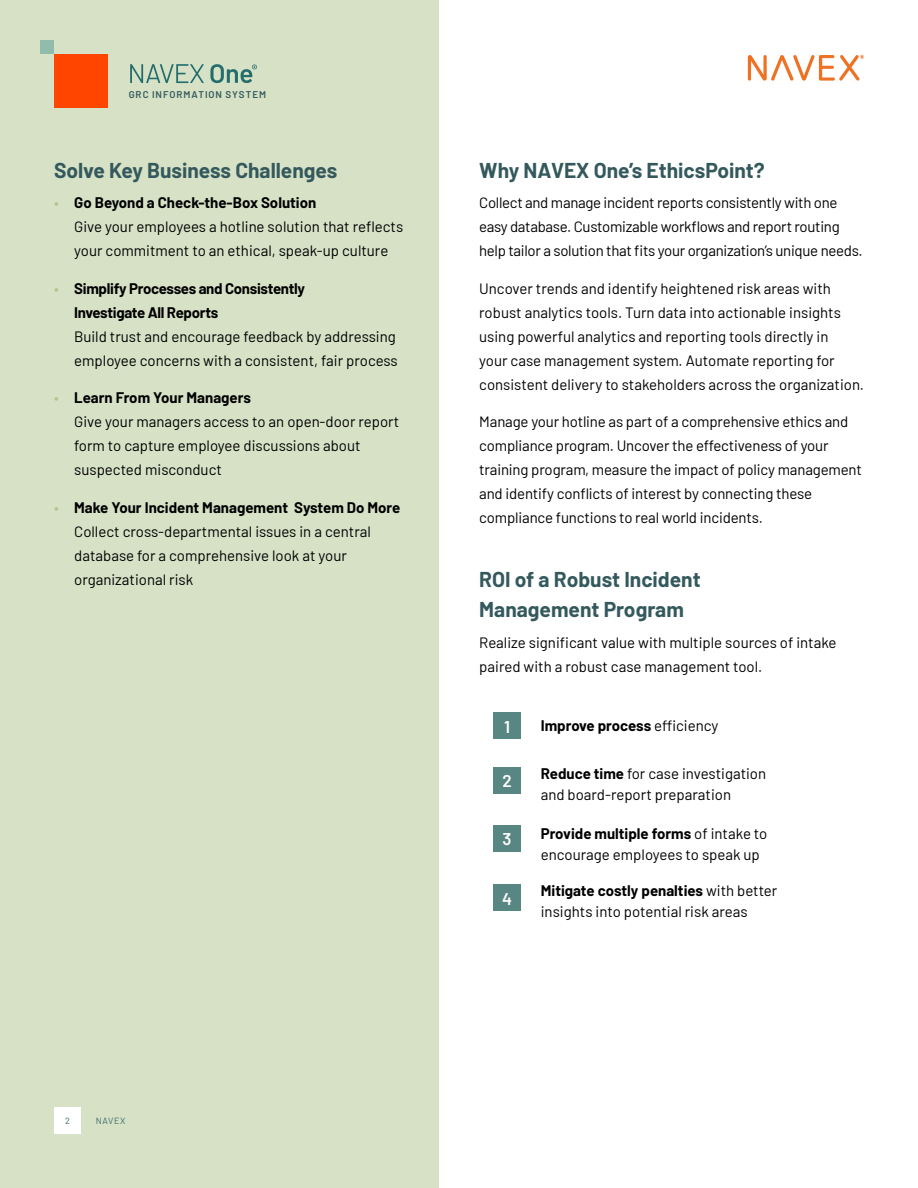
<style>
.page{position:relative;width:918px;height:1188px;background:#fff}
.page>*{position:absolute;margin:0;border:0;box-sizing:border-box;transform-origin:0 0}
.t1{font:700 21px/30px "Barlow";color:#34595d}
.t2{font:600 16.95px "Barlow";color:#fff}
.t3{font:15px/24px "Barlow";color:#000}
.t4{font:15px/24px "Barlow";letter-spacing:-.02em;color:#000}
.t5{font:700 15px/24px "Barlow";letter-spacing:-.02em;color:#000}
.t6{font:600 12px "Barlow";letter-spacing:.1em;color:#34595d}
.t7{font:600 9.75px "Barlow";letter-spacing:.1em;color:#34595d}
.t8{font:9px "Barlow";letter-spacing:.075em;color:#3b6c6b}
.s1{color:#b0c38d}
.s2{font-weight:700}
.s3{font-weight:400;color:#b0c38d}
.s4{font-weight:400}
</style>
<div class="page">
<svg style="left:748px;top:55px;width:116px;height:26px"></svg>
<div style="left:0;top:0;width:439px;height:1188px;background:#d7e1c6"></div>
<div style="left:54px;top:1107px;width:27px;height:27px;background:#fff"></div>
<div style="left:40px;top:40px;width:14px;height:14px;background:#91bbad"></div>
<div style="left:54px;top:54px;width:54px;height:54px;background:#ff4500"></div>
<svg style="left:130px;top:64px;width:74px;height:19px"></svg>
<svg style="left:210px;top:64px;width:47px;height:19px"></svg>
<div style="left:494px;top:712px;width:27px;height:27px;background:#578683"></div>
<div style="left:494px;top:767px;width:27px;height:27px;background:#578683"></div>
<div style="left:494px;top:825px;width:27px;height:27px;background:#578683"></div>
<div style="left:494px;top:884px;width:27px;height:27px;background:#578683"></div>
<p class="t6" style="left:122px;top:84px;width:72px">NAVEX E&amp;C</p>
<p class="t7" style="left:129px;top:87px;width:139px">GRC INFORMATION SYSTEM</p>
<h1 class="t1" style="left:54px;top:153px;width:285px">Solve Key Business Challenges</h1>
<p class="t3" style="left:74px;top:190px;width:331px;text-indent:-20px"><span class="s1">•</span> <span class="s2">Go Beyond a Check-the-Box Solution<br></span>Give your employees a hotline solution that reflects your commitment to an ethical, speak-up culture</p>
<p class="t5" style="left:74px;top:275px;width:232px;text-indent:-20px"><span class="s3">•</span> Simplify Processes and Consistently<br>Investigate All Reports</p>
<p class="t3" style="left:74px;top:323px;width:325px">Build trust and encourage feedback by addressing employee concerns with a consistent, fair process</p>
<p class="t3" style="left:74px;top:385px;width:327px;text-indent:-20px"><span class="s1">•</span> <span class="s2">Learn From Your Managers<br></span>Give your managers access to an open-door report form to capture employee discussions about suspected misconduct</p>
<p class="t3" style="left:74px;top:494px;width:328px;text-indent:-20px"><span class="s1">•</span> <span class="s2">Make Your Incident Management System Do More </span>Collect cross-departmental issues in a central database for a comprehensive look at your organizational risk</p>
<h1 class="t1" style="left:479px;top:153px;width:287px">Why NAVEX One’s EthicsPoint?</h1>
<p class="t4" style="left:479px;top:190px;width:385px">Collect and manage incident reports consistently with one easy database. Customizable workflows and report routing help tailor a solution that fits your organization’s unique needs.</p>
<p class="t3" style="left:479px;top:275px;width:386px">Uncover trends and identify heightened risk areas with robust analytics tools. Turn data into actionable insights using powerful analytics and reporting tools directly in<br>your case management system. Automate reporting for consistent delivery to stakeholders across the organization.</p>
<p class="t3" style="left:479px;top:409px;width:384px">Manage your hotline as part of a comprehensive ethics and compliance program. Uncover the effectiveness of your training program, measure the impact of policy management and identify conflicts of interest by connecting these compliance functions to real world incidents.</p>
<h1 class="t1" style="left:479px;top:563px;width:223px">ROI of a Robust Incident<br>Management Program</h1>
<p class="t3" style="left:479px;top:629px;width:359px">Realize significant value with multiple sources of intake paired with a robust case management tool.</p>
<p class="t2" style="left:504px;top:714px;width:8px">1</p>
<p class="t5" style="left:541px;top:712px;width:179px">Improve process <span class="s4">efficiency</span></p>
<p class="t2" style="left:502px;top:769px;width:11px">2</p>
<p class="t3" style="left:541px;top:762px;width:227px;line-height:21px"><span class="s2">Reduce time</span> for case investigation and board-report preparation</p>
<p class="t2" style="left:503px;top:827px;width:11px">3</p>
<p class="t3" style="left:541px;top:822px;width:228px;line-height:21px"><span class="s2">Provide multiple forms</span> of intake to encourage employees to speak up</p>
<p class="t2" style="left:502px;top:886px;width:11px">4</p>
<p class="t3" style="left:541px;top:878px;width:238px;line-height:21px"><span class="s2">Mitigate costly penalties</span> with better insights into potential risk areas</p>
<p class="t8" style="left:65px;top:1114px;width:6px">2</p>
<p class="t8" style="left:96px;top:1114px;width:31px">NAVEX</p>
</div>
